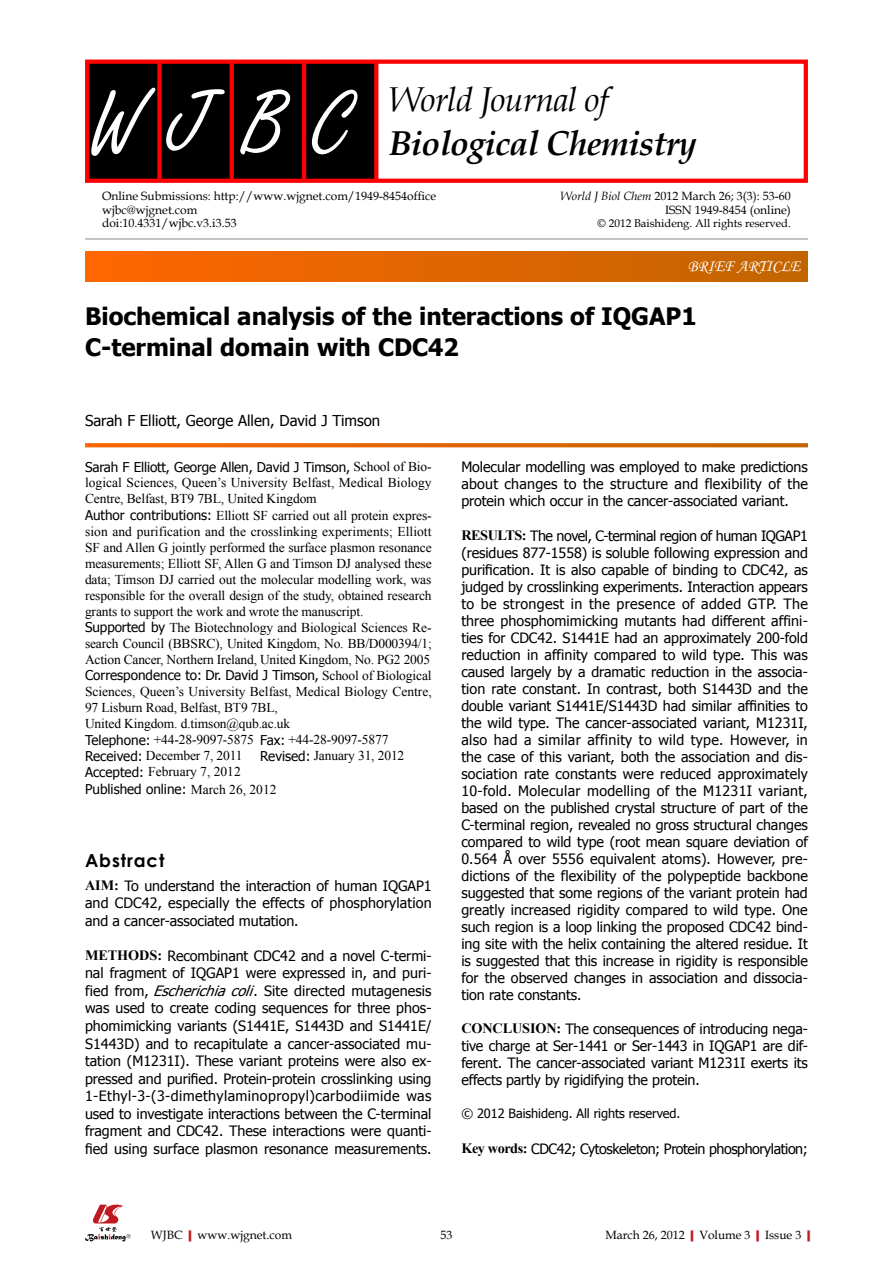
<style>
.page{position:relative;width:893px;height:1263px;background:#fff}
.page>*{position:absolute;margin:0;border:0;box-sizing:border-box;transform-origin:0 0}
.t1{font:94.5px "Freestyle Script";color:#fff}
.t2{font:italic 700 34.5px "Book Antiqua";letter-spacing:-.02em;color:#000}
.t3{font:italic 34.5px "Book Antiqua";letter-spacing:-.02em;color:#000}
.t4{font:700 24px/31.5px "Tahoma";color:#000}
.t5{font:700 18px "Century Gothic";letter-spacing:.05em;color:#000}
.t6{font:16.5px "Monotype Corsiva";color:#fff}
.t7{font:15px "Tahoma";color:#000}
.t8{font:14.25px/17px "Tahoma";letter-spacing:-.005em;color:#000;text-align:justify}
.t9{font:14.25px "Tahoma";letter-spacing:-.03em;color:#000}
.t10{font:13.5px/16px "Times New Roman";letter-spacing:-.01em;color:#000}
.t11{font:13.5px "Tahoma";letter-spacing:-.01em;color:#000}
.t12{font:12.75px "Tahoma";letter-spacing:-.005em;color:#000}
.t13{font:12px/13.5px "Book Antiqua";color:#000;text-align:right}
.t14{font:11.25px "Book Antiqua";color:#000}
.s1{font-style:italic}
.s2{font-family:"Times New Roman"}
.s3{font-family:"Tahoma"}
.s4{font-family:"Times New Roman";font-weight:700}
.s5{font-weight:700;color:#c01920}
</style>
<div class="page">
<div style="left:85px;top:252px;width:723px;height:29px;background:linear-gradient(to right,#f60,#c16500)"></div>
<svg style="left:85px;top:443px;width:723px;height:4px;background:#e16a09"></svg>
<hr style="left:85px;top:239px;width:723px;height:1px;background:#898989">
<div style="left:87px;top:61px;width:289px;height:121px;background:#000"></div>
<div style="left:157px;top:61px;width:5px;height:121px;background:#f00"></div>
<svg style="left:230px;top:65px;width:4px;height:113px"></svg>
<hr style="left:302px;top:61px;width:4px;height:121px;background:#f00">
<svg style="left:374px;top:65px;width:4px;height:113px"></svg>
<div style="left:85px;top:60px;width:723px;height:123px;border:4px solid #f00"></div>
<svg style="left:85px;top:1204px;width:46px;height:37px"></svg>
<h1 class="t1" style="left:89px;top:72px;width:264px">WJBC</h1>
<h2 class="t3" style="left:389px;top:75px;width:220px">World Journal of</h2>
<h2 class="t2" style="left:389px;top:120px;width:310px">Biological Chemistry</h2>
<p class="t13" style="left:102px;top:189px;width:336px;text-align:left">Online Submissions: http://www.wjgnet.com/1949-8454office wjbc@wjgnet.com<br>doi:10.4331/wjbc.v3.i3.53</p>
<p class="t13" style="left:560px;top:189px;width:232px"><span class="s1">World J Biol Chem</span> 2012 March 26; 3(3): 53-60<br>ISSN 1949-8454 (online)</p>
<p class="t14" style="left:598px;top:215px;width:195px">© 2012 Baishideng. All rights reserved.</p>
<p class="t6" style="left:688px;top:256px;width:114px">BRIEF ARTICLE</p>
<h3 class="t4" style="left:85px;top:298px;width:613px">Biochemical analysis of the interactions of IQGAP1<br>C-terminal domain with CDC42</h3>
<p class="t7" style="left:85px;top:410px;width:297px">Sarah F Elliott, George Allen, David J Timson</p>
<p class="t11" style="left:85px;top:458px;width:348px">Sarah F Elliott, George Allen, David J Timson, <span class="s2">School of Bio-</span></p>
<p class="t10" style="left:85px;top:475px;width:348px">logical Sciences, Queen’s University Belfast, Medical Biology Centre, Belfast, BT9 7BL, United Kingdom<br><span class="s3">Author contributions:</span> Elliott SF carried out all protein expres&shy;sion and purification and the crosslinking experiments; Elliott SF and Allen G jointly performed the surface plasmon resonance measurements; Elliott SF, Allen G and Timson DJ analysed these data; Timson DJ carried out the molecular modelling work, was responsible for the overall design of the study, obtained research grants to support the work and wrote the manuscript.<br><span class="s3">Supported by</span> The Biotechnology and Biological Sciences Re&shy;search Council (BBSRC), United Kingdom, No. BB/D000394/1; Action Cancer, Northern Ireland, United Kingdom, No. PG2 2005</p>
<p class="t11" style="left:85px;top:666px;width:348px">Correspondence to: Dr. David J Timson, <span class="s2">School of Biological</span></p>
<p class="t10" style="left:85px;top:683px;width:348px">Sciences, Queen’s University Belfast, Medical Biology Centre, 97 Lisburn Road, Belfast, BT9 7BL,<br>United Kingdom. d.timson@qub.ac.uk<br><span class="s3">Telephone:</span> +44-28-9097-5875 <span class="s3">Fax:</span> +44-28-9097-5877<br><span class="s3">Received:</span> December 7, 2011</p>
<p class="t10" style="left:260px;top:747px;width:146px"><span class="s3">Revised:</span> January 31, 2012</p>
<p class="t10" style="left:85px;top:764px;width:157px"><span class="s3">Accepted:</span> February 7, 2012</p>
<p class="t11" style="left:85px;top:780px;width:193px">Published online: <span class="s2">March 26, 2012</span></p>
<p class="t5" style="left:85px;top:846px;width:81px">Abstract</p>
<p class="t8" style="left:85px;top:876px;width:348px;line-height:17.5px"><span class="s4">AIM:</span> To understand the interaction of human IQGAP1 and CDC42, especially the effects of phosphorylation and a cancer-associated mutation.</p>
<p class="t8" style="left:85px;top:946px;width:348px;line-height:17.5px"><span class="s4">METHODS:</span> Recombinant CDC42 and a novel C-termi&shy;nal fragment of IQGAP1 were expressed in, and puri&shy;fied from, <span class="s1">Escherichiacoli</span>. Site directed mutagenesis was used to create coding sequences for three phos&shy;phomimicking variants (S1441E, S1443D and S1441E/ S1443D) and to recapitulate a cancer-associated mu&shy;tation (M1231I). These variant proteins were also ex&shy;pressed and purified. Protein-protein crosslinking using 1-Ethyl-3-(3-dimethylaminopropyl)carbodiimide was used to investigate interactions between the C-terminal fragment and CDC42. These interactions were quanti&shy;fied using surface plasmon resonance measurements.</p>
<p class="t8" style="left:461px;top:458px;width:348px">Molecular modelling was employed to make predictions about changes to the structure and flexibility of the protein which occur in the cancer-associated variant.</p>
<p class="t8" style="left:461px;top:526px;width:348px"><span class="s4">RESULTS:</span> The novel, C-terminal region of human IQGAP1 (residues 877-1558) is soluble following expression and purification. It is also capable of binding to CDC42, as judged by crosslinking experiments. Interaction appears to be strongest in the presence of added GTP. The three phosphomimicking mutants had different affini&shy;ties for CDC42. S1441E had an approximately 200-fold reduction in affinity compared to wild type. This was caused largely by a dramatic reduction in the associa&shy;tion rate constant. In contrast, both S1443D and the double variant S1441E/S1443D had similar affinities to the wild type. The cancer-associated variant, M1231I, also had a similar affinity to wild type. However, in the case of this variant, both the association and dis&shy;sociation rate constants were reduced approximately 10-fold. Molecular modelling of the M1231I variant, based on the published crystal structure of part of the C-terminal region, revealed no gross structural changes compared to wild type (root mean square deviation of 0.564 Å over 5556 equivalent atoms). However, pre&shy;dictions of the flexibility of the polypeptide backbone suggested that some regions of the variant protein had greatly increased rigidity compared to wild type. One such region is a loop linking the proposed CDC42 bind&shy;ing site with the helix containing the altered residue. It is suggested that this increase in rigidity is responsible for the observed changes in association and dissocia&shy;tion rate constants.</p>
<p class="t8" style="left:461px;top:1019px;width:348px"><span class="s4">CONCLUSION:</span> The consequences of introducing nega&shy;tive charge at Ser-1441 or Ser-1443 in IQGAP1 are dif&shy;ferent. The cancer-associated variant M1231I exerts its effects partly by rigidifying the protein.</p>
<p class="t12" style="left:461px;top:1104px;width:221px">© 2012 Baishideng. All rights reserved.</p>
<p class="t9" style="left:461px;top:1139px;width:348px"><span class="s4">Key words:</span> CDC42; Cytoskeleton; Protein phosphorylation;</p>
<p class="t13" style="left:151px;top:1227px;width:143px">WJBC<span class="s5">|</span>www.wjgnet.com</p>
<p class="t13" style="left:440px;top:1227px;width:13px">53</p>
<p class="t13" style="left:605px;top:1227px;width:212px">March 26, 2012<span class="s5">|</span>Volume 3<span class="s5">|</span>Issue 3<span class="s5">|</span></p>
</div>
